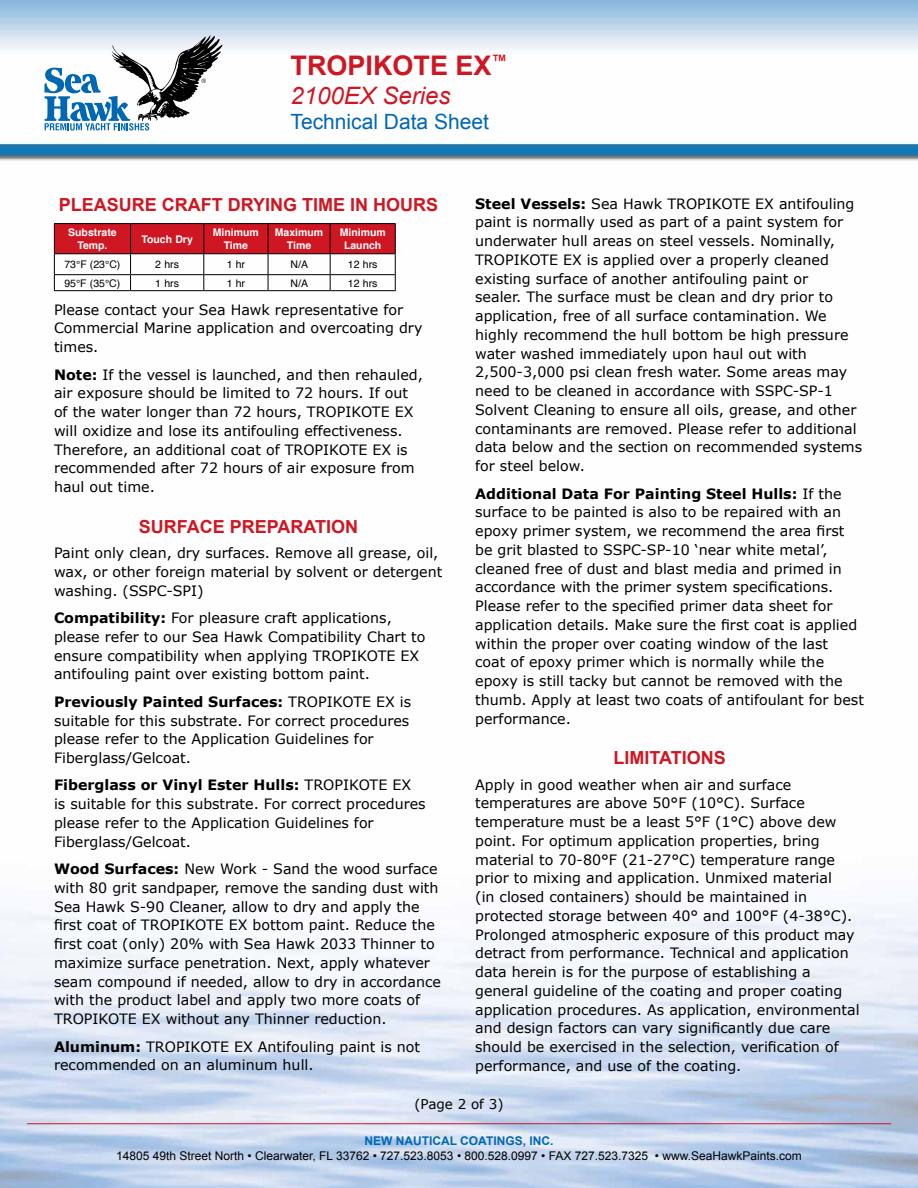
<style>
.page{position:relative;width:918px;height:1188px;background:#fff}
.page>*{position:absolute;margin:0;border:0;box-sizing:border-box;transform-origin:0 0}
.t1{font:700 27px "Arial";color:#ce1722}
.t2{font:italic 24px "Arial";color:#ce1722}
.t3{font:21px "Arial";color:#0067b3}
.t4{font:700 18px "Arial";color:#ce1722}
.t5{font:14.25px/18.8px "Verdana";color:#000}
.t6{font:13.5px "Verdana";color:#000}
.t7{font:12px "Arial";color:#000}
.t8{font:700 12px "Arial";color:#0067b3}
.t9{font:700 10.5px/12.3px "Helvetica";color:#fff;text-align:center}
.t10{font:10.5px "Helvetica";color:#000}
.s1{font-weight:700}
</style>
<div class="page">
<img style="left:0;top:0;width:918px;height:1188px">
<hr style="left:27px;top:1123px;width:864px;height:1px;background:#ce1722">
<hr style="left:54px;top:290px;width:77px;height:1px;background:#000">
<hr style="left:131px;top:290px;width:73px;height:1px;background:#000">
<hr style="left:204px;top:290px;width:64px;height:1px;background:#000">
<hr style="left:268px;top:290px;width:62px;height:1px;background:#000">
<hr style="left:330px;top:290px;width:66px;height:1px;background:#000">
<hr style="left:330px;top:223px;width:66px;height:1px;background:#000">
<hr style="left:54px;top:223px;width:77px;height:1px;background:#000">
<hr style="left:131px;top:223px;width:73px;height:1px;background:#000">
<hr style="left:204px;top:223px;width:64px;height:1px;background:#000">
<hr style="left:268px;top:223px;width:62px;height:1px;background:#000">
<svg style="left:54px;top:224px;width:342px;height:66px"></svg>
<svg style="left:44px;top:35px;width:178px;height:95px"></svg>
<h1 class="t1" style="left:291px;top:48px;width:218px">TROPIKOTE EX<sup>™</sup></h1>
<h2 class="t2" style="left:291px;top:80px;width:162px">2100EX Series</h2>
<h3 class="t3" style="left:291px;top:108px;width:200px">Technical Data Sheet</h3>
<p class="t4" style="left:59px;top:192px;width:381px">PLEASURE CRAFT DRYING TIME IN HOURS</p>
<p class="t9" style="left:68px;top:227px;width:50px">Substrate<br>Temp.</p>
<p class="t9" style="left:141px;top:233px;width:53px">Touch Dry</p>
<p class="t9" style="left:213px;top:227px;width:48px">Minimum<br>Time</p>
<p class="t9" style="left:275px;top:227px;width:50px">Maximum<br>Time</p>
<p class="t9" style="left:340px;top:227px;width:48px">Minimum<br>Launch</p>
<p class="t10" style="left:64px;top:256px;width:57px">73°F (23°C)</p>
<p class="t10" style="left:155px;top:256px;width:25px">2 hrs</p>
<p class="t10" style="left:227px;top:256px;width:20px">1 hr</p>
<p class="t10" style="left:291px;top:256px;width:19px">N/A</p>
<p class="t10" style="left:348px;top:256px;width:31px">12 hrs</p>
<p class="t10" style="left:64px;top:275px;width:57px">95°F (35°C)</p>
<p class="t10" style="left:155px;top:275px;width:25px">1 hrs</p>
<p class="t10" style="left:227px;top:275px;width:20px">1 hr</p>
<p class="t10" style="left:291px;top:275px;width:19px">N/A</p>
<p class="t10" style="left:348px;top:275px;width:31px">12 hrs</p>
<p class="t5" style="left:54px;top:300px;width:370px">Please contact your Sea Hawk representative for<br>Commercial Marine application and overcoating dry times.</p>
<p class="t5" style="left:54px;top:365px;width:370px"><span class="s1">Note:</span> If the vessel is launched, and then rehauled, air exposure should be limited to 72 hours. If out of the water longer than 72 hours, TROPIKOTE EX will oxidize and lose its antifouling effectiveness.<br>Therefore, an additional coat of TROPIKOTE EX is recommended after 72 hours of air exposure from haul out time.</p>
<p class="t4" style="left:139px;top:515px;width:221px">SURFACE PREPARATION</p>
<p class="t5" style="left:54px;top:544px;width:390px">Paint only clean, dry surfaces. Remove all grease, oil, wax, or other foreign material by solvent or detergent washing. (SSPC-SPI)</p>
<p class="t5" style="left:54px;top:608px;width:373px"><span class="s1">Compatibility:</span> For pleasure craft applications, please refer to our Sea Hawk Compatibility Chart to ensure compatibility when applying TROPIKOTE EX antifouling paint over existing bottom paint.</p>
<p class="t5" style="left:54px;top:692px;width:359px"><span class="s1">Previously Painted Surfaces:</span> TROPIKOTE EX is suitable for this substrate. For correct procedures please refer to the Application Guidelines for Fiberglass/Gelcoat.</p>
<p class="t5" style="left:54px;top:776px;width:373px"><span class="s1">Fiberglass or Vinyl Ester Hulls:</span> TROPIKOTE EX is suitable for this substrate. For correct procedures please refer to the Application Guidelines for Fiberglass/Gelcoat.</p>
<p class="t5" style="left:54px;top:859px;width:389px"><span class="s1">Wood Surfaces:</span> New Work - Sand the wood surface with 80 grit sandpaper, remove the sanding dust with Sea Hawk S-90 Cleaner, allow to dry and apply the first coat of TROPIKOTE EX bottom paint. Reduce the first coat (only) 20% with Sea Hawk 2033 Thinner to maximize surface penetration. Next, apply whatever seam compound if needed, allow to dry in accordance with the product label and apply two more coats of TROPIKOTE EX without any Thinner reduction.</p>
<p class="t5" style="left:54px;top:1037px;width:368px"><span class="s1">Aluminum:</span> TROPIKOTE EX Antifouling paint is not recommended on an aluminum hull.</p>
<p class="t5" style="left:475px;top:194px;width:388px"><span class="s1">Steel Vessels:</span> Sea Hawk TROPIKOTE EX antifouling paint is normally used as part of a paint system for underwater hull areas on steel vessels. Nominally, TROPIKOTE EX is applied over a properly cleaned existing surface of another antifouling paint or<br>sealer. The surface must be clean and dry prior to application, free of all surface contamination. We highly recommend the hull bottom be high pressure water washed immediately upon haul out with 2,500-3,000 psi clean fresh water. Some areas may need to be cleaned in accordance with SSPC-SP-1<br>Solvent Cleaning to ensure all oils, grease, and other contaminants are removed. Please refer to additional data below and the section on recommended systems for steel below.</p>
<p class="t5" style="left:475px;top:484px;width:390px"><span class="s1">Additional Data For Painting Steel Hulls:</span> If the surface to be painted is also to be repaired with an epoxy primer system, we recommend the area first be grit blasted to SSPC-SP-10 ‘near white metal’, cleaned free of dust and blast media and primed in accordance with the primer system specifications.<br>Please refer to the specified primer data sheet for application details. Make sure the first coat is applied within the proper over coating window of the last<br>coat of epoxy primer which is normally while the epoxy is still tacky but cannot be removed with the thumb. Apply at least two coats of antifoulant for best performance.</p>
<p class="t4" style="left:613px;top:746px;width:114px">LIMITATIONS</p>
<p class="t5" style="left:475px;top:775px;width:386px">Apply in good weather when air and surface temperatures are above 50°F (10°C). Surface temperature must be a least 5°F (1°C) above dew point. For optimum application properties, bring material to 70-80°F (21-27°C) temperature range prior to mixing and application. Unmixed material<br>(in closed containers) should be maintained in protected storage between 40° and 100°F (4-38°C).<br>Prolonged atmospheric exposure of this product may detract from performance. Technical and application data herein is for the purpose of establishing a general guideline of the coating and proper coating application procedures. As application, environmental and design factors can vary significantly due care should be exercised in the selection, verification of performance, and use of the coating.</p>
<p class="t6" style="left:415px;top:1095px;width:91px">(Page 2 of 3)</p>
<p class="t8" style="left:365px;top:1133px;width:190px">NEW NAUTICAL COATINGS, INC.</p>
<p class="t7" style="left:116px;top:1148px;width:687px">14805 49th Street North • Clearwater, FL 33762 • 727.523.8053 • 800.528.0997 • FAX 727.523.7325 • www.SeaHawkPaints.com</p>
</div>
